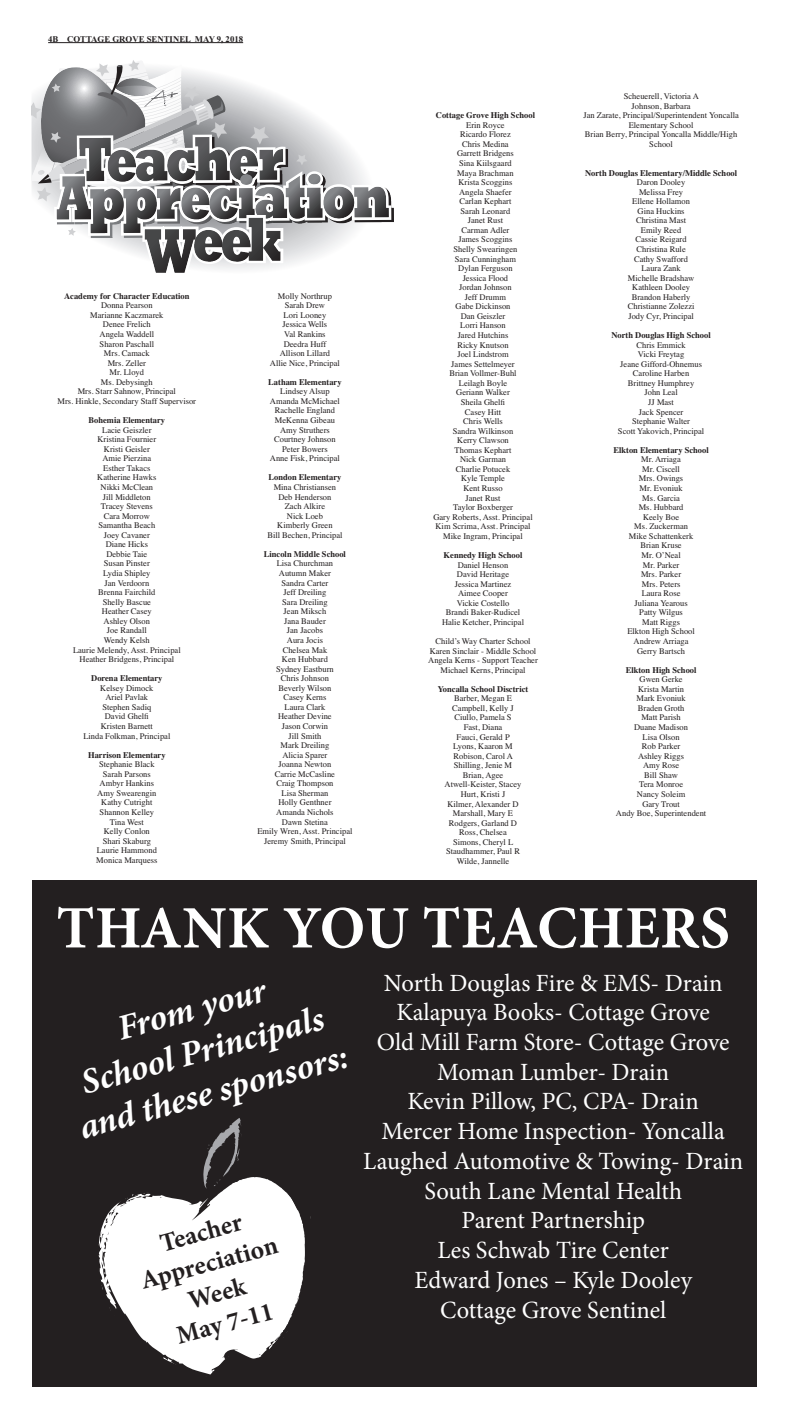
<style>
.page{position:relative;width:788px;height:1418px;background:#fff}
.page>*{position:absolute;margin:0;border:0;box-sizing:border-box;transform-origin:0 0}
.t1{font:700 60.2px "Minion Pro";letter-spacing:.01em;color:#fff}
.t2{font:italic 700 35.61px/42.8px "Minion Pro";color:#fff;text-align:center}
.t3{font:700 25.99px/31.2px "Minion Pro";color:#231f20;text-align:center}
.t4{font:24.76px/29.8px "Minion Pro";color:#fff;text-align:center}
.t5{font:700 8.75px "Times New Roman";color:#231f20}
.t6{font:8.58px/9.5px "Times";color:#231f20;text-align:center}
.t7{font:700 8.58px "Times";color:#231f20}
</style>
<div class="page">
<hr style="left:48px;top:42px;width:195px;height:1px;background:#231f20">
<div style="left:32px;top:880px;width:724px;height:506px;background:#231f20"></div>
<svg style="left:98px;top:1118px;width:213px;height:257px"></svg>
<svg style="left:32px;top:60px;width:359px;height:213px"></svg>
<p class="t5" style="left:48px;top:36px;width:196px">4B COTTAGE GROVE SENTINEL MAY 9, 2018</p>
<p class="t7" style="left:64px;top:293px;width:127px">Academy for Character Education</p>
<p class="t6" style="left:58px;top:301px;width:140px">Donna Pearson<br>Marianne Kaczmarek<br>Denee Frelich<br>Angela Waddell<br>Sharon Paschall<br>Mrs. Camack<br>Mrs. Zeller<br>Mr. Lloyd<br>Ms. Debysingh<br>Mrs. Starr Sahnow, Principal<br>Mrs. Hinkle, Secondary Staff Supervisor</p>
<p class="t7" style="left:88px;top:417px;width:78px">Bohemia Elementary</p>
<p class="t6" style="left:73px;top:426px;width:109px">Lacie Geiszler<br>Kristina Fournier<br>Kristi Geisler<br>Amie Pierzina<br>Esther Takacs<br>Katherine Hawks<br>Nikki McClean<br>Jill Middleton<br>Tracey Stevens<br>Cara Morrow<br>Samantha Beach<br>Joey Cavaner<br>Diane Hicks<br>Debbie Taie<br>Susan Pinster<br>Lydia Shipley<br>Jan Verdoorn<br>Brenna Fairchild<br>Shelly Bascue<br>Heather Casey<br>Ashley Olson<br>Joe Randall<br>Wendy Kelsh<br>Laurie Melendy, Asst. Principal<br>Heather Bridgens, Principal</p>
<p class="t7" style="left:91px;top:675px;width:73px">Dorena Elementary</p>
<p class="t6" style="left:83px;top:684px;width:88px">Kelsey Dimock<br>Ariel Pavlak<br>Stephen Sadiq<br>David Ghelfi<br>Kristen Barnett<br>Linda Folkman, Principal</p>
<p class="t7" style="left:88px;top:751px;width:79px">Harrison Elementary</p>
<p class="t6" style="left:96px;top:760px;width:63px">Stephanie Black<br>Sarah Parsons<br>Ambyr Hankins<br>Amy Swearengin<br>Kathy Cutright<br>Shannon Kelley<br>Tina West<br>Kelly Conlon<br>Shari Skaburg<br>Laurie Hammond<br>Monica Marquess</p>
<p class="t6" style="left:270px;top:292px;width:72px">Molly Northrup<br>Sarah Drew<br>Lori Looney<br>Jessica Wells<br>Val Rankins<br>Deedra Huff<br>Allison Lillard<br>Allie Nice, Principal</p>
<p class="t7" style="left:268px;top:379px;width:75px">Latham Elementary</p>
<p class="t6" style="left:270px;top:387px;width:72px">Lindsey Alsup<br>Amanda McMichael<br>Rachelle England<br>MeKenna Gibeau<br>Amy Struthers<br>Courtney Johnson<br>Peter Bowers<br>Anne Fisk, Principal</p>
<p class="t7" style="left:268px;top:474px;width:74px">London Elementary</p>
<p class="t6" style="left:267px;top:483px;width:77px">Mina Christiansen<br>Deb Henderson<br>Zach Alkire<br>Nick Loeb<br>Kimberly Green<br>Bill Bechen, Principal</p>
<p class="t7" style="left:264px;top:551px;width:84px">Lincoln Middle School</p>
<p class="t6" style="left:257px;top:559px;width:96px">Lisa Churchman<br>Autumn Maker<br>Sandra Carter<br>Jeff Dreiling<br>Sara Dreiling<br>Jean Miksch<br>Jana Bauder<br>Jan Jacobs<br>Aura Jocis<br>Chelsea Mak<br>Ken Hubbard<br>Sydney Eastburn<br>Chris Johnson<br>Beverly Wilson<br>Casey Kerns<br>Laura Clark<br>Heather Devine<br>Jason Corwin<br>Jill Smith<br>Mark Dreiling<br>Alicia Sparer<br>Joanna Newton<br>Carrie McCasline<br>Craig Thompson<br>Lisa Sherman<br>Holly Genthner<br>Amanda Nichols<br>Dawn Stetina<br>Emily Wren, Asst. Principal<br>Jeremy Smith, Principal</p>
<p class="t7" style="left:436px;top:112px;width:101px">Cottage Grove High School</p>
<p class="t6" style="left:433px;top:121px;width:101px">Erin Royce<br>Ricardo Florez<br>Chris Medina<br>Garrett Bridgens<br>Sina Kiilsgaard<br>Maya Brachman<br>Krista Scoggins<br>Angela Shaefer<br>Carlan Kephart<br>Sarah Leonard<br>Janet Rust<br>Carman Adler<br>James Scoggins<br>Shelly Swearingen<br>Sara Cunningham<br>Dylan Ferguson<br>Jessica Flood<br>Jordan Johnson<br>Jeff Drumm<br>Gabe Dickinson<br>Dan Geiszler<br>Lorri Hanson<br>Jared Hutchins<br>Ricky Knutson<br>Joel Lindstrom<br>James Settelmeyer<br>Brian Vollmer-Buhl<br>Leilagh Boyle<br>Geriann Walker<br>Sheila Ghelfi<br>Casey Hitt<br>Chris Wells<br>Sandra Wilkinson<br>Kerry Clawson<br>Thomas Kephart<br>Nick Garman<br>Charlie Potucek<br>Kyle Temple<br>Kent Russo<br>Janet Rust<br>Taylor Boxberger<br>Gary Roberts, Asst. Principal<br>Kim Scrima, Asst. Principal<br>Mike Ingram, Principal</p>
<p class="t7" style="left:443px;top:552px;width:80px">Kennedy High School</p>
<p class="t6" style="left:442px;top:561px;width:83px">Daniel Henson<br>David Heritage<br>Jessica Martinez<br>Aimee Cooper<br>Vickie Costello<br>Brandi Baker-Rudicel<br>Halie Ketcher, Principal</p>
<p class="t6" style="left:428px;top:637px;width:111px">Child’s Way Charter School<br>Karen Sinclair - Middle School<br>Angela Kerns - Support Teacher<br>Michael Kerns, Principal</p>
<p class="t7" style="left:437px;top:686px;width:92px">Yoncalla School Disctrict</p>
<p class="t6" style="left:444px;top:694px;width:78px">Barber, Megan E<br>Campbell, Kelly J<br>Ciullo, Pamela S<br>Fast, Diana<br>Fauci, Gerald P<br>Lyons, Kaaron M<br>Robison, Carol A<br>Shilling, Jenie M<br>Brian, Agee<br>Atwell-Keister, Stacey<br>Hurt, Kristi J<br>Kilmer, Alexander D<br>Marshall, Mary E<br>Rodgers, Garland D<br>Ross, Chelsea<br>Simons, Cheryl L<br>Staudhammer, Paul R<br>Wilde, Jannelle</p>
<p class="t6" style="left:583px;top:92px;width:157px">Scheuerell, Victoria A<br>Johnson, Barbara<br>Jan Zarate, Principal/Superintendent Yoncalla<br>Elementary School<br>Brian Berry, Principal Yoncalla Middle/High<br>School</p>
<p class="t7" style="left:585px;top:169px;width:154px">North Douglas Elementary/Middle School</p>
<p class="t6" style="left:627px;top:178px;width:68px">Daron Dooley<br>Melissa Frey<br>Ellene Hollamon<br>Gina Huckins<br>Christina Mast<br>Emily Reed<br>Cassie Reigard<br>Christina Rule<br>Cathy Swafford<br>Laura Zank<br>Michelle Bradshaw<br>Kathleen Dooley<br>Brandon Haberly<br>Christianne Zolezzi<br>Jody Cyr, Principal</p>
<p class="t7" style="left:611px;top:332px;width:101px">North Douglas High School</p>
<p class="t6" style="left:618px;top:341px;width:88px">Chris Emmick<br>Vicki Freytag<br>Jeane Gifford-Ohnemus<br>Caroline Harben<br>Brittney Humphrey<br>John Leal<br>JJ Mast<br>Jack Spencer<br>Stephanie Walter<br>Scott Yakovich, Principal</p>
<p class="t7" style="left:613px;top:447px;width:97px">Elkton Elementary School</p>
<p class="t6" style="left:627px;top:455px;width:69px">Mr. Arriaga<br>Mr. Ciscell<br>Mrs. Owings<br>Mr. Evoniuk<br>Ms. Garcia<br>Ms. Hubbard<br>Keely Boe<br>Ms. Zuckerman<br>Mike Schattenkerk<br>Brian Kruse<br>Mr. O’Neal<br>Mr. Parker<br>Mrs. Parker<br>Mrs. Peters<br>Laura Rose<br>Juliana Yearous<br>Patty Wilgus<br>Matt Riggs<br>Elkton High School<br>Andrew Arriaga<br>Gerry Bartsch</p>
<p class="t7" style="left:625px;top:666px;width:72px">Elkton High School</p>
<p class="t6" style="left:616px;top:675px;width:92px">Gwen Gerke<br>Krista Martin<br>Mark Evoniuk<br>Braden Groth<br>Matt Parish<br>Duane Madison<br>Lisa Olson<br>Rob Parker<br>Ashley Riggs<br>Amy Rose<br>Bill Shaw<br>Tera Monroe<br>Nancy Soleim<br>Gary Trout<br>Andy Boe, Superintendent</p>
<h1 class="t1" style="left:56px;top:905px;width:675px">THANK YOU TEACHERS</h1>
<h2 class="t2" style="left:53px;top:1027px;width:278px;rotate:-15deg">From your<br>School Principals and these sponsors:</h2>
<p class="t4" style="left:363px;top:970px;width:381px">North Douglas Fire &amp; EMS- Drain<br>Kalapuya Books- Cottage Grove<br>Old Mill Farm Store- Cottage Grove<br>Moman Lumber- Drain<br>Kevin Pillow, PC, CPA- Drain<br>Mercer Home Inspection- Yoncalla<br>Laughed Automotive &amp; Towing- Drain<br>South Lane Mental Health<br>Parent Partnership<br>Les Schwab Tire Center<br>Edward Jones – Kyle Dooley<br>Cottage Grove Sentinel</p>
<h3 class="t3" style="left:129px;top:1238px;width:143px;rotate:-15deg">Teacher<br>Appreciation<br>Week<br>May 7-11</h3>
</div>
